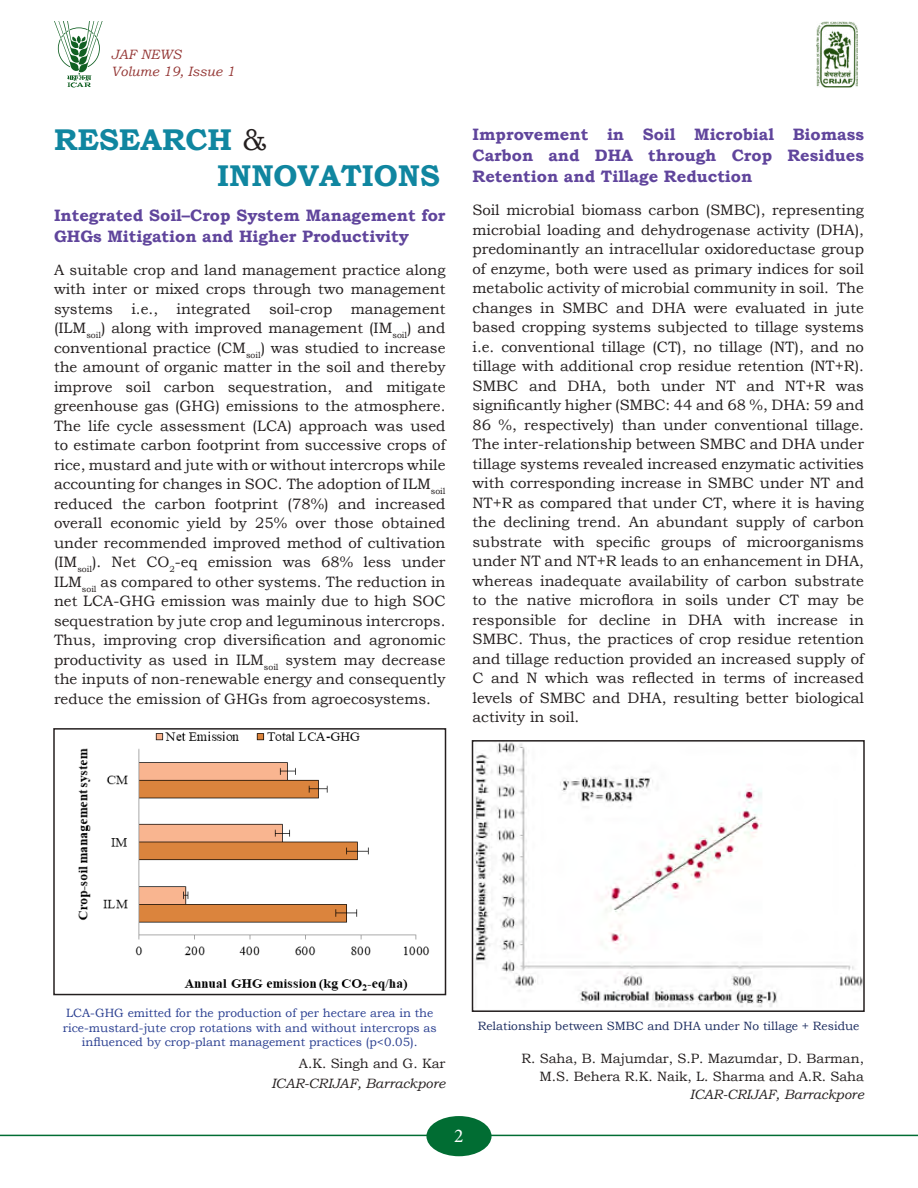
<style>
.page{position:relative;width:918px;height:1188px;background:#fff}
.page>*{position:absolute;margin:0;border:0;box-sizing:border-box;transform-origin:0 0}
.t1{font:700 30px/36px "Bookman Old Style";color:#1086a0}
.t2{font:19.5px "Minion Pro";color:#fff}
.t3{font:700 16.5px/21px "Bookman Old Style";color:#60459c}
.t4{font:15px/19.5px "Bookman Old Style";color:#241f1f;text-align:justify}
.t5{font:13.5px/18px "Bookman Old Style";color:#241f1f;text-align:right}
.t6{font:italic 13.5px "Bookman Old Style";color:#241f1f}
.t7{font:italic 13.5px/16.2px "Bookman Old Style";color:#943634}
.t8{font:12px/14.4px "Bookman Old Style";color:#2a3f91;text-align:center}
.t9{font:12px "Bookman Old Style";color:#1c2c5f}
.s1{font-weight:400;color:#241f1f}
</style>
<div class="page">
<div style="left:426px;top:1116px;width:66px;height:40px;background:#016d33;border-radius:50%"></div>
<hr style="left:483px;top:1135px;width:435px;height:1px;background:#016d33">
<hr style="left:0;top:1135px;width:435px;height:1px;background:#016d33">
<svg style="left:54px;top:22px;width:49px;height:66px"></svg>
<img style="left:816px;top:21px;width:42px;height:67px">
<img style="left:78px;top:731px;width:352px;height:260px">
<div style="left:53px;top:728px;width:393px;height:267px;border:2px solid #241f1f"></div>
<img style="left:475px;top:743px;width:387px;height:265px">
<div style="left:472px;top:740px;width:393px;height:272px;border:2px solid #241f1f"></div>
<p class="t7" style="left:111px;top:46px;width:125px">JAF NEWS<br>Volume 19, Issue 1</p>
<h1 class="t1" style="left:217px;top:121px;width:224px;text-indent:-163px">RESEARCH <span class="s1">&amp;<br></span>INNOVATIONS</h1>
<p class="t3" style="left:54px;top:205px;width:393px">Integrated Soil–Crop System Management for<br>GHGs Mitigation and Higher Productivity</p>
<p class="t4" style="left:54px;top:260px;width:393px">A suitable crop and land management practice along with inter or mixed crops through two management systems i.e., integrated soil-crop management (ILM<sub>soil</sub>) along with improved management (IM<sub>soil</sub>) and conventional practice (CM<sub>soil</sub>) was studied to increase the amount of organic matter in the soil and thereby improve soil carbon sequestration, and mitigate greenhouse gas (GHG) emissions to the atmosphere.<br>The life cycle assessment (LCA) approach was used to estimate carbon footprint from successive crops of rice, mustard and jute with or without intercrops while accounting for changes in SOC. The adoption of ILM<sub>soil </sub>reduced the carbon footprint (78%) and increased overall economic yield by 25% over those obtained under recommended improved method of cultivation (IM<sub>soil</sub>). Net CO<sub>2</sub>-eq emission was 68% less under ILM<sub>soil</sub> as compared to other systems. The reduction in net LCA-GHG emission was mainly due to high SOC sequestration by jute crop and leguminous intercrops.<br>Thus, improving crop diversification and agronomic productivity as used in ILM<sub>soil</sub> system may decrease the inputs of non-renewable energy and consequently reduce the emission of GHGs from agroecosystems.</p>
<p class="t3" style="left:472px;top:124px;width:393px;text-align:justify">Improvement in Soil Microbial Biomass Carbon and DHA through Crop Residues Retention and Tillage Reduction</p>
<p class="t4" style="left:472px;top:200px;width:393px">Soil microbial biomass carbon (SMBC), representing microbial loading and dehydrogenase activity (DHA), predominantly an intracellular oxidoreductase group of enzyme, both were used as primary indices for soil metabolic activity of microbial community in soil. The changes in SMBC and DHA were evaluated in jute based cropping systems subjected to tillage systems i.e. conventional tillage (CT), no tillage (NT), and no tillage with additional crop residue retention (NT+R).<br>SMBC and DHA, both under NT and NT+R was significantly higher (SMBC: 44 and 68 %, DHA: 59 and 86 %, respectively) than under conventional tillage.<br>The inter-relationship between SMBC and DHA under tillage systems revealed increased enzymatic activities with corresponding increase in SMBC under NT and NT+R as compared that under CT, where it is having the declining trend. An abundant supply of carbon substrate with specific groups of microorganisms under NT and NT+R leads to an enhancement in DHA, whereas inadequate availability of carbon substrate to the native microflora in soils under CT may be responsible for decline in DHA with increase in SMBC. Thus, the practices of crop residue retention and tillage reduction provided an increased supply of C and N which was reflected in terms of increased levels of SMBC and DHA, resulting better biological activity in soil.</p>
<p class="t8" style="left:63px;top:1006px;width:375px">LCA-GHG emitted for the production of per hectare area in the rice-mustard-jute crop rotations with and without intercrops as influenced by crop-plant management practices (p&lt;0.05).</p>
<p class="t5" style="left:299px;top:1055px;width:148px">A.K. Singh and G. Kar</p>
<p class="t6" style="left:271px;top:1074px;width:176px">ICAR-CRIJAF, Barrackpore</p>
<h2 class="t2" style="left:454px;top:1123px;width:11px">2</h2>
<p class="t9" style="left:478px;top:1019px;width:383px">Relationship between SMBC and DHA under No tillage + Residue</p>
<p class="t5" style="left:521px;top:1050px;width:344px">R. Saha, B. Majumdar, S.P. Mazumdar, D. Barman,<br>M.S. Behera R.K. Naik, L. Sharma and A.R. Saha</p>
<p class="t6" style="left:690px;top:1085px;width:176px">ICAR-CRIJAF, Barrackpore</p>
</div>
